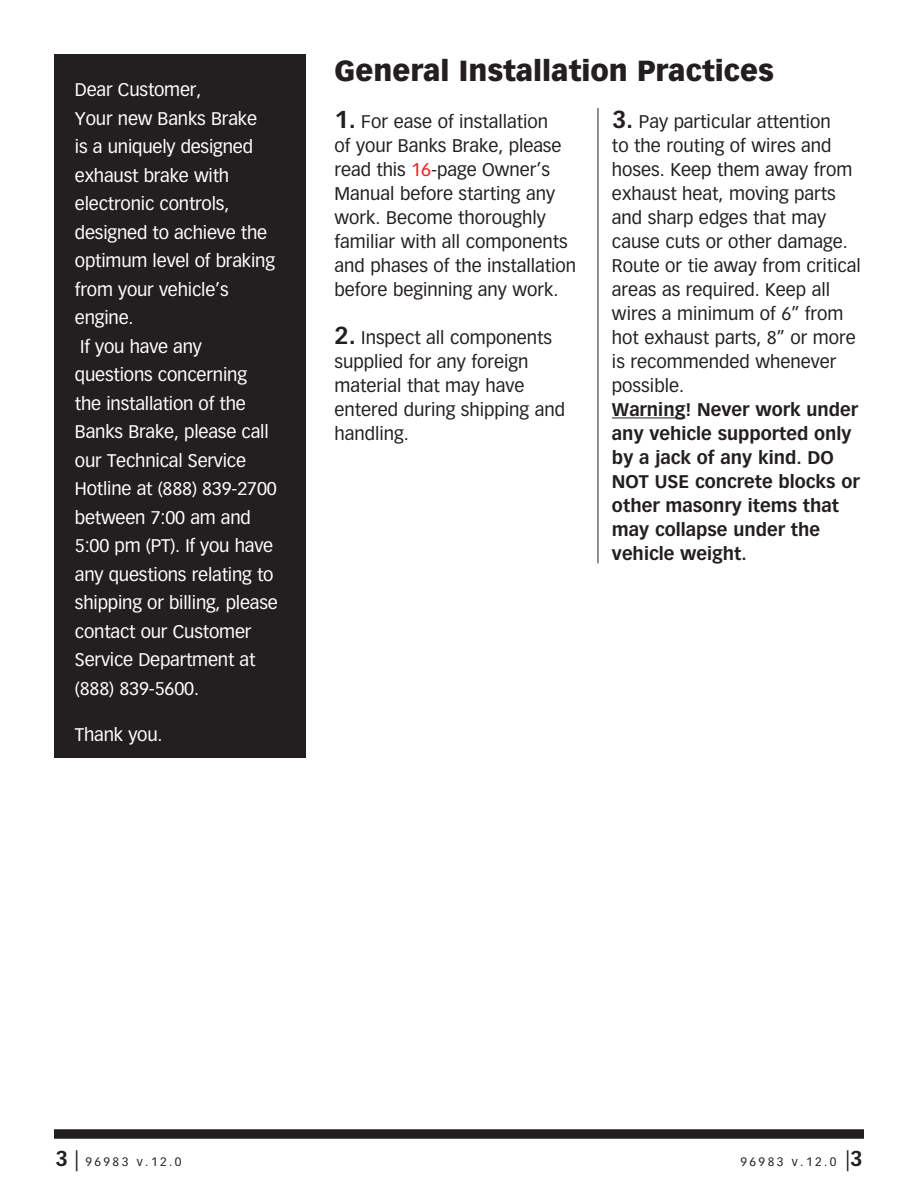
<style>
.page{position:relative;width:918px;height:1188px;background:#fff}
.page>*{position:absolute;margin:0;border:0;box-sizing:border-box;transform-origin:0 0}
.t1{font:900 28.5px "Vectora LT Std";color:#231f20}
.t2{font:18px/24px "Vectora LT Std";color:#231f20}
.t3{font:18px/28.5px "Vectora LT Std";letter-spacing:-.01em;color:#fff}
.t4{font:700 18px/24px "Vectora LT Std";color:#231f20}
.t5{font:12px "Vectora LT Std";letter-spacing:.2em;color:#231f20}
.s1{font-weight:700;font-size:24px}
.s2{color:#ee1f23}
.s3{font-weight:700;font-size:21px}
.s4{font-size:21px}
</style>
<div class="page">
<div style="left:54px;top:1130px;width:810px;height:8px;background:#231f20"></div>
<div style="left:54px;top:54px;width:252px;height:703px;background:#231f20"></div>
<hr style="left:612px;top:417px;width:73px;height:1px;background:#231f20">
<hr style="left:598px;top:108px;width:1px;height:455px;background:#231f20">
<p class="t3" style="left:75px;top:76px;width:204px">Dear Customer,<br>Your new Banks Brake<br>is a uniquely designed exhaust brake with electronic controls, designed to achieve the optimum level of braking from your vehicle’s engine.<br>If you have any questions concerning<br>the installation of the<br>Banks Brake, please call our Technical Service<br>Hotline at (888) 839-2700 between 7:00 am and<br>5:00 pm (PT). If you have any questions relating to shipping or billing, please contact our Customer<br>Service Department at (888) 839-5600.</p>
<p class="t3" style="left:75px;top:721px;width:89px">Thank you.</p>
<h1 class="t1" style="left:334px;top:53px;width:441px">General Installation Practices</h1>
<p class="t2" style="left:334px;top:110px;width:243px"><span class="s1">1.</span> For ease of installation<br>of your Banks Brake, please read this <span class="s2">16</span>-page Owner’s<br>Manual before starting any work. Become thoroughly familiar with all components and phases of the installation before beginning any work.</p>
<p class="t2" style="left:334px;top:326px;width:232px"><span class="s1">2.</span> Inspect all components supplied for any foreign material that may have entered during shipping and handling.</p>
<p class="t2" style="left:612px;top:110px;width:250px"><span class="s1">3.</span> Pay particular attention<br>to the routing of wires and hoses. Keep them away from exhaust heat, moving parts and sharp edges that may cause cuts or other damage.<br>Route or tie away from critical areas as required. Keep all wires a minimum of 6” from hot exhaust parts, 8” or more is recommended whenever possible.</p>
<p class="t4" style="left:612px;top:398px;width:248px">Warning! Never work under any vehicle supported only by a jack of any kind. DO<br>NOT</p>
<p class="t4" style="left:612px;top:470px;width:249px;text-indent:43px">US E concrete blocks or other masonry items that may collapse under the vehicle weight.</p>
<p class="t5" style="left:56px;top:1154px;width:128px"><span class="s3">3</span> <span class="s4">|</span> 96983 v.12.0</p>
<p class="t5" style="left:740px;top:1154px;width:124px">96983 v.12.0 <span class="s4">|</span><span class="s3">3</span></p>
</div>
